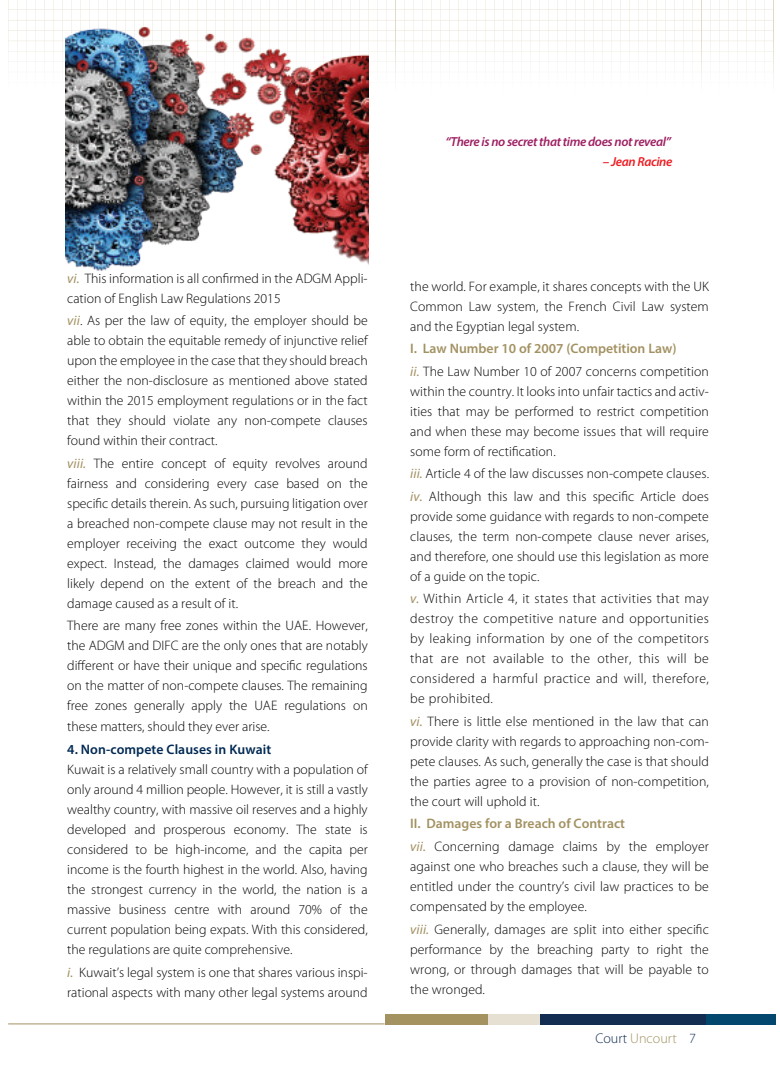
<style>
.page{position:relative;width:780px;height:1088px;background:#fff}
.page>*{position:absolute;margin:0;border:0;box-sizing:border-box;transform-origin:0 0}
.t1{font:300 14.12px "Myriad Pro";color:#a39361}
.t2{font:300 13.75px/20px "Myriad Pro";letter-spacing:.005em;color:#050504;text-align:justify}
.t3{font:600 13.75px "Myriad Pro";letter-spacing:.005em;color:#002953}
.t4{font:italic 600 13.12px "Myriad Pro";letter-spacing:-.03em;color:#9e1f62}
.t5{font:italic 600 13.12px "Myriad Pro";letter-spacing:-.03em;color:#ee1d23}
.s1{font-weight:400;font-style:italic;color:#a29161}
.s2{font-weight:600;color:#a29161}
.s3{color:#132c52}
.s4{color:#132d52}
</style>
<div class="page">
<svg style="left:8px;top:0;width:1px;height:62px"></svg>
<svg style="left:17px;top:0;width:1px;height:62px"></svg>
<svg style="left:26px;top:0;width:1px;height:62px"></svg>
<svg style="left:35px;top:0;width:1px;height:62px"></svg>
<svg style="left:44px;top:0;width:1px;height:62px"></svg>
<svg style="left:53px;top:0;width:720px;height:93px"></svg>
<svg style="left:773px;top:0;width:1px;height:82px"></svg>
<div style="left:539px;top:1014px;width:166px;height:10px;background:#132c52"></div>
<div style="left:384px;top:1014px;width:106px;height:10px;background:#a49261"></div>
<div style="left:488px;top:1014px;width:51px;height:10px;background:#e6e0d3"></div>
<div style="left:705px;top:1014px;width:70px;height:10px;background:#03476f"></div>
<hr style="left:8px;top:1023px;width:376px;height:1px;background:#a49261">
<img style="left:65px;top:12px;width:303px;height:259px">
<p class="t4" style="left:445px;top:133px;width:227px">“There is no secret that time does not reveal”</p>
<p class="t5" style="left:603px;top:153px;width:71px">– Jean Racine</p>
<p class="t2" style="left:67px;top:268px;width:302px"><span class="s1">vi.</span> This information is all confirmed in the ADGM Appli&shy;cation of English Law Regulations 2015</p>
<p class="t2" style="left:67px;top:311px;width:302px"><span class="s1">vii</span>. As per the law of equity, the employer should be able to obtain the equitable remedy of injunctive relief upon the employee in the case that they should breach either the non-disclosure as mentioned above stated within the 2015 employment regulations or in the fact that they should violate any non-compete clauses found within their contract.</p>
<p class="t2" style="left:67px;top:453px;width:302px"><span class="s1">viii.</span> The entire concept of equity revolves around fairness and considering every case based on the specific details therein. As such, pursuing litigation over a breached non-compete clause may not result in the employer receiving the exact outcome they would expect. Instead, the damages claimed would more likely depend on the extent of the breach and the damage caused as a result of it.</p>
<p class="t2" style="left:67px;top:616px;width:302px">There are many free zones within the UAE. However, the ADGM and DIFC are the only ones that are notably different or have their unique and specific regulations on the matter of non-compete clauses. The remaining free zones generally apply the UAE regulations on these matters, should they ever arise.</p>
<p class="t3" style="left:67px;top:741px;width:205px">4. Non-compete Clauses in Kuwait</p>
<p class="t2" style="left:67px;top:760px;width:302px">Kuwait is a relatively small country with a population of only around 4 million people. However, it is still a vastly wealthy country, with massive oil reserves and a highly developed and prosperous economy. The state is considered to be high-income, and the capita per income is the fourth highest in the world. Also, having the strongest currency in the world, the nation is a massive business centre with around 70% of the current population being expats. With this considered, the regulations are quite comprehensive.</p>
<p class="t2" style="left:67px;top:962px;width:302px"><span class="s1">i.</span> Kuwait’s legal system is one that shares various inspi&shy;rational aspects with many other legal systems around</p>
<p class="t2" style="left:410px;top:276px;width:300px">the world. For example, it shares concepts with the UK Common Law system, the French Civil Law system and the Egyptian legal system.</p>
<p class="t2" style="left:410px;top:338px;width:300px;line-height:22.5px"><span class="s2">I. Law Number 10 of 2007 (Competition Law)<br></span><span class="s1">ii.</span> The Law Number 10 of 2007 concerns competition</p>
<p class="t2" style="left:410px;top:381px;width:300px">within the country. It looks into unfair tactics and activ&shy;ities that may be performed to restrict competition and when these may become issues that will require some form of rectification.</p>
<p class="t2" style="left:410px;top:463px;width:300px;line-height:22.5px"><span class="s1">iii.</span> Article 4 of the law discusses non-compete clauses. <span class="s1">iv.</span> Although this law and this specific Article does</p>
<p class="t2" style="left:410px;top:506px;width:300px">provide some guidance with regards to non-compete clauses, the term non-compete clause never arises, and therefore, one should use this legislation as more of a guide on the topic.</p>
<p class="t2" style="left:410px;top:589px;width:300px"><span class="s1">v.</span> Within Article 4, it states that activities that may destroy the competitive nature and opportunities by leaking information by one of the competitors that are not available to the other, this will be considered a harmful practice and will, therefore, be prohibited.</p>
<p class="t2" style="left:410px;top:711px;width:300px"><span class="s1">vi.</span> There is little else mentioned in the law that can provide clarity with regards to approaching non-com&shy;pete clauses. As such, generally the case is that should the parties agree to a provision of non-competition, the court will uphold it.</p>
<p class="t2" style="left:410px;top:813px;width:300px;line-height:22.5px"><span class="s2">II. Damages for a Breach of Contract<br></span><span class="s1">vii.</span> Concerning damage claims by the employer</p>
<p class="t2" style="left:410px;top:856px;width:300px">against one who breaches such a clause, they will be entitled under the country’s civil law practices to be compensated by the employee.</p>
<p class="t2" style="left:410px;top:919px;width:300px"><span class="s1">viii.</span> Generally, damages are split into either specific performance by the breaching party to right the wrong, or through damages that will be payable to the wronged.</p>
<p class="t1" style="left:595px;top:1030px;width:102px"><span class="s3">Court</span> Uncourt <span class="s4">7</span></p>
</div>
